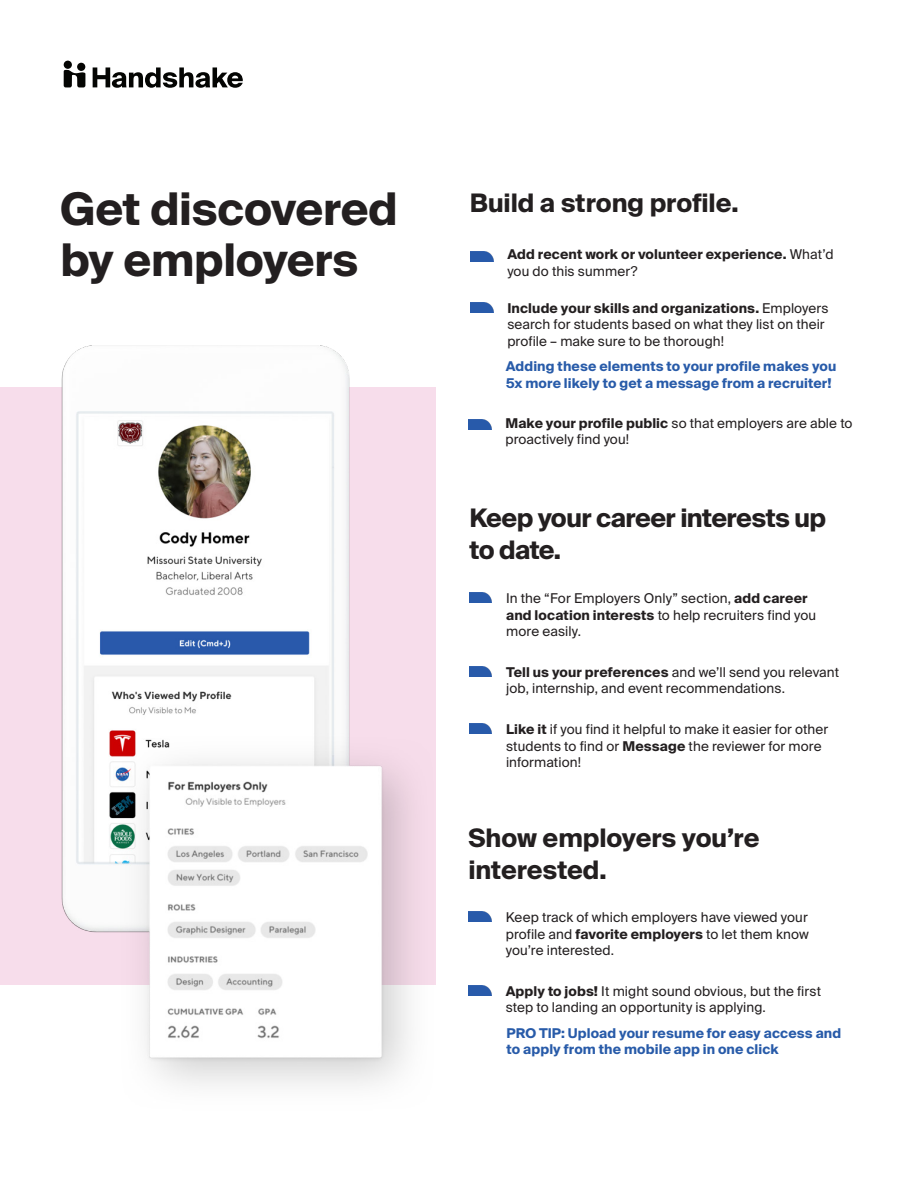
<style>
.page{position:relative;width:918px;height:1188px;background:#fff}
.page>*{position:absolute;margin:0;border:0;box-sizing:border-box;transform-origin:0 0}
.t1{font:700 45px/51px "Suisse Intl";letter-spacing:-.005em;color:#231f20}
.t2{font:700 25.5px/31.5px "Suisse Intl";letter-spacing:-.01em;color:#231f20}
.t3{font:13.5px/16.5px "Suisse Intl";letter-spacing:.005em;color:#231f20}
.t4{font:700 13.5px/16.5px "Suisse Intl";letter-spacing:.01em;color:#285ba9}
.t5{font:700 13.5px/16.5px "Suisse Intl";letter-spacing:.01em;color:#231f20}
.s1{font-weight:400}
.s2{font-weight:700}
</style>
<div class="page">
<div style="left:0;top:388px;width:436px;height:597px;background:#f7ddeb"></div>
<svg style="left:64px;top:61px;width:21px;height:26px"></svg>
<svg style="left:93px;top:67px;width:150px;height:21px"></svg>
<img style="left:470px;top:252px;width:23px;height:10px">
<img style="left:469px;top:593px;width:23px;height:10px">
<img style="left:469px;top:912px;width:23px;height:10px">
<img style="left:470px;top:302px;width:23px;height:10px">
<img style="left:469px;top:666px;width:23px;height:10px">
<img style="left:469px;top:985px;width:23px;height:10px">
<img style="left:469px;top:724px;width:23px;height:10px">
<img style="left:468px;top:419px;width:23px;height:10px">
<img style="left:61px;top:346px;width:375px;height:740px">
<h1 class="t1" style="left:60px;top:184px;width:339px">Get discovered by employers</h1>
<h2 class="t2" style="left:470px;top:187px;width:270px">Build a strong profile.</h2>
<p class="t5" style="left:507px;top:247px;width:328px">Add recent work or volunteer experience. <span class="s1">What’d you do this summer?</span></p>
<p class="t3" style="left:507px;top:300px;width:323px"><span class="s2">Include your skills and organizations.</span> Employers search for students based on what they list on their profile – make sure to be thorough!</p>
<p class="t4" style="left:506px;top:358px;width:332px">Adding these elements to your profile makes you<br>5x more likely to get a message from a recruiter!</p>
<p class="t3" style="left:505px;top:415px;width:349px"><span class="s2">Make your profile public</span> so that employers are able to proactively find you!</p>
<h2 class="t2" style="left:469px;top:503px;width:358px">Keep your career interests up to date.</h2>
<p class="t3" style="left:506px;top:590px;width:312px">In the “For Employers Only” section, <span class="s2">add career and location interests</span> to help recruiters find you more easily.</p>
<p class="t3" style="left:506px;top:664px;width:334px"><span class="s2">Tell us your preferences</span> and we’ll send you relevant job, internship, and event recommendations.</p>
<p class="t3" style="left:506px;top:721px;width:324px"><span class="s2">Like it</span> if you find it helpful to make it easier for other students to find or <span class="s2">Message</span> the reviewer for more information!</p>
<h2 class="t2" style="left:468px;top:823px;width:293px">Show employers you’re interested.</h2>
<p class="t3" style="left:506px;top:910px;width:304px;text-align:justify">Keep track of which employers have viewed your profile and <span class="s2">favorite employers</span> to let them know you’re interested.</p>
<p class="t3" style="left:506px;top:983px;width:317px"><span class="s2">Apply to jobs!</span> It might sound obvious, but the first step to landing an opportunity is applying.</p>
<p class="t4" style="left:507px;top:1025px;width:336px">PRO TIP: Upload your resume for easy access and to apply from the mobile app in one click</p>
</div>
